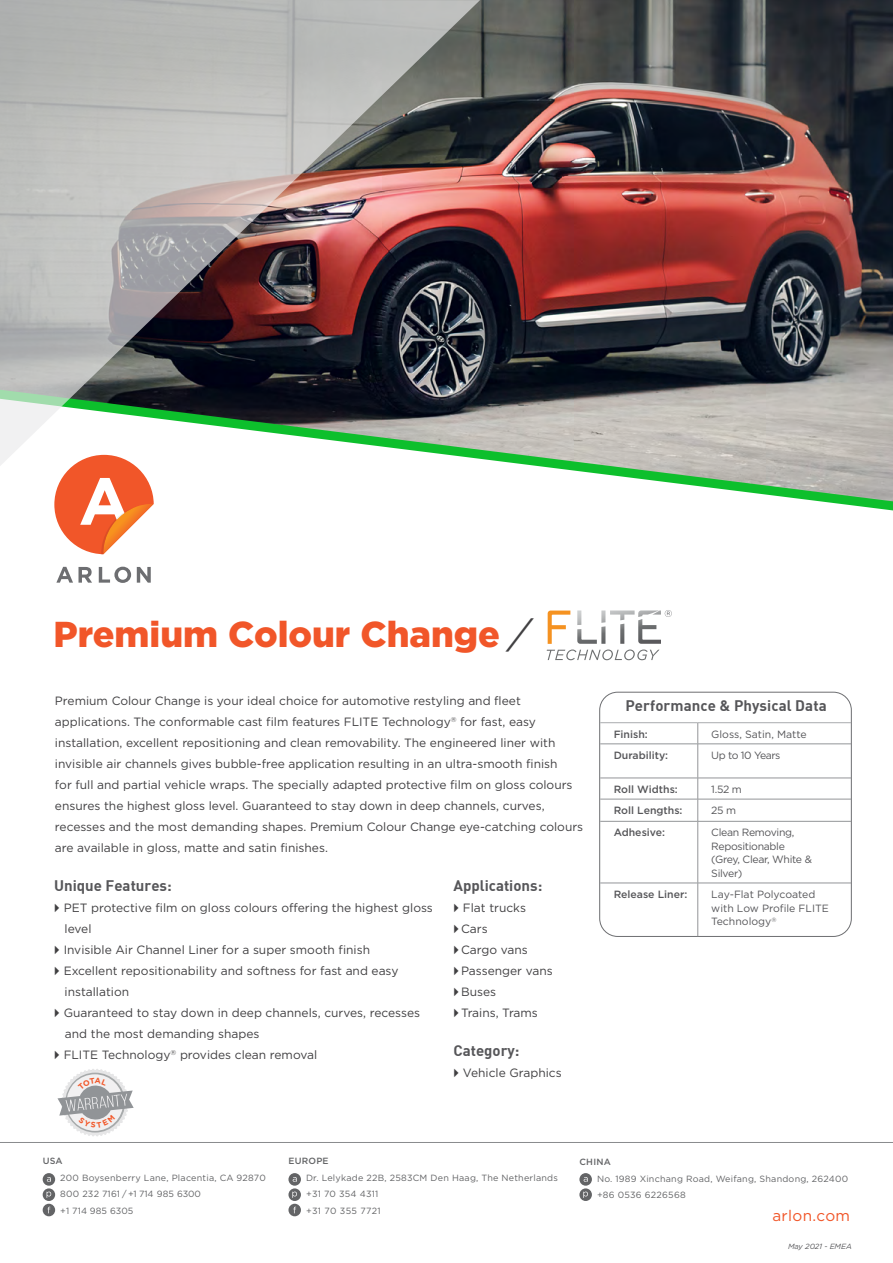
<style>
.page{position:relative;width:893px;height:1263px;background:#fff}
.page>*{position:absolute;margin:0;border:0;box-sizing:border-box;transform-origin:0 0}
.t1{font:900 36px "Gotham";color:#f15629}
.t2{font:15.3px "Gotham";letter-spacing:.025em;color:#f15629}
.t3{font:15px "DIN Bold";color:#565659}
.t4{font:12px/21px "Gotham";color:#414042}
.t5{font:10.5px/13.5px "Gotham";letter-spacing:-.03em;color:#565659}
.t6{font:10.5px/13.5px "Gotham";color:#565659}
.t7{font:500 10.5px "Gotham";color:#565659}
.t8{font:9px/16.5px "Gotham";letter-spacing:.025em;color:#636466}
.t9{font:500 9px "Gotham";letter-spacing:.025em;color:#636466}
.t10{font:italic 7.5px "Gotham";color:#565659}
.s1{font-weight:400;font-style:italic;color:#414042}
.s2{font-family:"Arial"}
</style>
<div class="page">
<hr style="left:0;top:1142px;width:893px;height:1px;background:#8a8c8e">
<div style="left:43px;top:1173px;width:12px;height:13px;background:#636466;border-radius:50%"></div>
<svg style="left:47px;top:1177px;width:4px;height:5px"></svg>
<svg style="left:43px;top:1204px;width:12px;height:12px"></svg>
<svg style="left:43px;top:1188px;width:12px;height:13px"></svg>
<svg style="left:47px;top:1191px;width:4px;height:7px"></svg>
<div style="left:288px;top:1173px;width:13px;height:13px;background:#636466;border-radius:50%"></div>
<svg style="left:293px;top:1177px;width:4px;height:5px"></svg>
<svg style="left:288px;top:1204px;width:13px;height:12px"></svg>
<svg style="left:288px;top:1188px;width:13px;height:13px"></svg>
<svg style="left:292px;top:1191px;width:5px;height:7px"></svg>
<svg style="left:579px;top:1173px;width:13px;height:13px"></svg>
<svg style="left:584px;top:1177px;width:4px;height:5px"></svg>
<svg style="left:579px;top:1188px;width:13px;height:13px"></svg>
<svg style="left:583px;top:1191px;width:5px;height:7px"></svg>
<svg style="left:56px;top:567px;width:17px;height:16px"></svg>
<svg style="left:79px;top:567px;width:13px;height:16px"></svg>
<svg style="left:99px;top:567px;width:32px;height:16px"></svg>
<svg style="left:137px;top:567px;width:14px;height:16px"></svg>
<svg style="left:57px;top:520px;width:81px;height:35px"></svg>
<div style="left:599px;top:692px;width:252px;height:245px;border:1px solid #6d6e71;border-radius:18px"></div>
<svg style="left:697px;top:723px;width:1px;height:21px"></svg>
<hr style="left:600px;top:744px;width:98px;height:1px;background:#939598">
<hr style="left:698px;top:744px;width:153px;height:1px;background:#939598">
<hr style="left:697px;top:744px;width:1px;height:34px;background:#939598">
<hr style="left:600px;top:778px;width:98px;height:1px;background:#939598">
<hr style="left:698px;top:778px;width:153px;height:1px;background:#939598">
<hr style="left:600px;top:799px;width:98px;height:1px;background:#939598">
<hr style="left:698px;top:799px;width:153px;height:1px;background:#939598">
<svg style="left:697px;top:778px;width:1px;height:43px"></svg>
<hr style="left:600px;top:821px;width:98px;height:1px;background:#939598">
<hr style="left:698px;top:821px;width:153px;height:1px;background:#939598">
<hr style="left:697px;top:821px;width:1px;height:62px;background:#939598">
<hr style="left:600px;top:883px;width:98px;height:1px;background:#939598">
<hr style="left:698px;top:883px;width:153px;height:1px;background:#939598">
<hr style="left:697px;top:883px;width:1px;height:53px;background:#939598">
<hr style="left:600px;top:722px;width:98px;height:1px;background:#a9abae">
<hr style="left:698px;top:722px;width:153px;height:1px;background:#a9abae">
<img style="left:480px;top:0;width:413px;height:382px">
<svg style="left:547px;top:610px;width:125px;height:50px"></svg>
<svg style="left:54px;top:382px;width:839px;height:138px"></svg>
<svg style="left:0;top:0;width:480px;height:467px;background:#938e8c"></svg>
<svg style="left:57px;top:1069px;width:77px;height:67px"></svg>
<h1 class="t1" style="left:53px;top:610px;width:476px">Premium Colour Change <span class="s1">/</span></h1>
<p class="t4" style="left:55px;top:690px;width:530px">Premium Colour Change is your ideal choice for automotive restyling and fleet applications. The conformable cast film features FLITE Technology<sup>®</sup> for fast, easy installation, excellent repositioning and clean removability. The engineered liner with invisible air channels gives bubble-free application resulting in an ultra-smooth finish<br>for full and partial vehicle wraps. The specially adapted protective film on gloss colours ensures the highest gloss level. Guaranteed to stay down in deep channels, curves, recesses and the most demanding shapes. Premium Colour Change eye-catching colours are available in gloss, matte and satin finishes.</p>
<p class="t3" style="left:54px;top:875px;width:119px">Unique Features:</p>
<p class="t4" style="left:54px;top:897px;width:380px"><span class="s2">►</span> PET protective film on gloss colours offering the highest gloss</p>
<p class="t4" style="left:65px;top:918px;width:28px">level</p>
<p class="t4" style="left:54px;top:939px;width:317px"><span class="s2">►</span> Invisible Air Channel Liner for a super smooth finish</p>
<p class="t4" style="left:54px;top:960px;width:346px"><span class="s2">►</span> Excellent repositionability and softness for fast and easy</p>
<p class="t4" style="left:65px;top:981px;width:66px">installation</p>
<p class="t4" style="left:54px;top:1002px;width:368px"><span class="s2">►</span> Guaranteed to stay down in deep channels, curves, recesses</p>
<p class="t4" style="left:65px;top:1023px;width:196px">and the most demanding shapes</p>
<p class="t4" style="left:54px;top:1044px;width:265px"><span class="s2">►</span> FLITE Technology<sup>®</sup> provides clean removal</p>
<p class="t3" style="left:453px;top:875px;width:90px">Applications:</p>
<p class="t4" style="left:453px;top:897px;width:101px"><span class="s2">►</span> Flat trucks<br><span class="s2">►</span> Cars<br><span class="s2">►</span> Cargo vans<br><span class="s2">►</span> Passenger vans <span class="s2">►</span> Buses<br><span class="s2">►</span> Trains, Trams</p>
<p class="t3" style="left:453px;top:1040px;width:68px">Category:</p>
<p class="t4" style="left:453px;top:1062px;width:110px"><span class="s2">►</span> Vehicle Graphics</p>
<p class="t3" style="left:625px;top:696px;width:203px">Performance &amp; Physical Data</p>
<p class="t7" style="left:614px;top:728px;width:36px">Finish:</p>
<p class="t6" style="left:711px;top:727px;width:97px">Gloss, Satin, Matte</p>
<p class="t7" style="left:614px;top:749px;width:56px">Durability:</p>
<p class="t5" style="left:711px;top:748px;width:71px">Up to 10 Years</p>
<p class="t7" style="left:614px;top:783px;width:66px">Roll Widths:</p>
<p class="t5" style="left:711px;top:782px;width:32px">1.52 m</p>
<p class="t7" style="left:614px;top:804px;width:70px">Roll Lengths:</p>
<p class="t5" style="left:711px;top:803px;width:26px">25 m</p>
<p class="t7" style="left:614px;top:827px;width:53px">Adhesive:</p>
<p class="t5" style="left:711px;top:826px;width:102px">Clean Removing,<br>Repositionable (Grey, Clear, White &amp;<br>Silver)</p>
<p class="t7" style="left:614px;top:888px;width:75px">Release Liner:</p>
<p class="t6" style="left:711px;top:887px;width:119px">Lay-Flat Polycoated with Low Profile FLITE<br>Technology<sup>®</sup></p>
<p class="t9" style="left:43px;top:1156px;width:22px">USA</p>
<p class="t8" style="left:60px;top:1169px;width:207px">200 Boysenberry Lane, Placentia, CA 92870<br>800 232 7161 / +1 714 985 6300<br>+1 714 985 6305</p>
<p class="t9" style="left:288px;top:1156px;width:42px">EUROPE</p>
<p class="t8" style="left:306px;top:1169px;width:253px">Dr. Lelykade 22B, 2583CM Den Haag, The Netherlands +31 70 354 4311<br>+31 70 355 7721</p>
<p class="t9" style="left:579px;top:1157px;width:33px">CHINA</p>
<p class="t8" style="left:597px;top:1170px;width:253px">No. 1989 Xinchang Road, Weifang, Shandong, 262400 +86 0536 6226568</p>
<p class="t2" style="left:772px;top:1207px;width:79px">arlon.com</p>
<p class="t10" style="left:788px;top:1242px;width:65px">May 2021 - EMEA</p>
</div>
